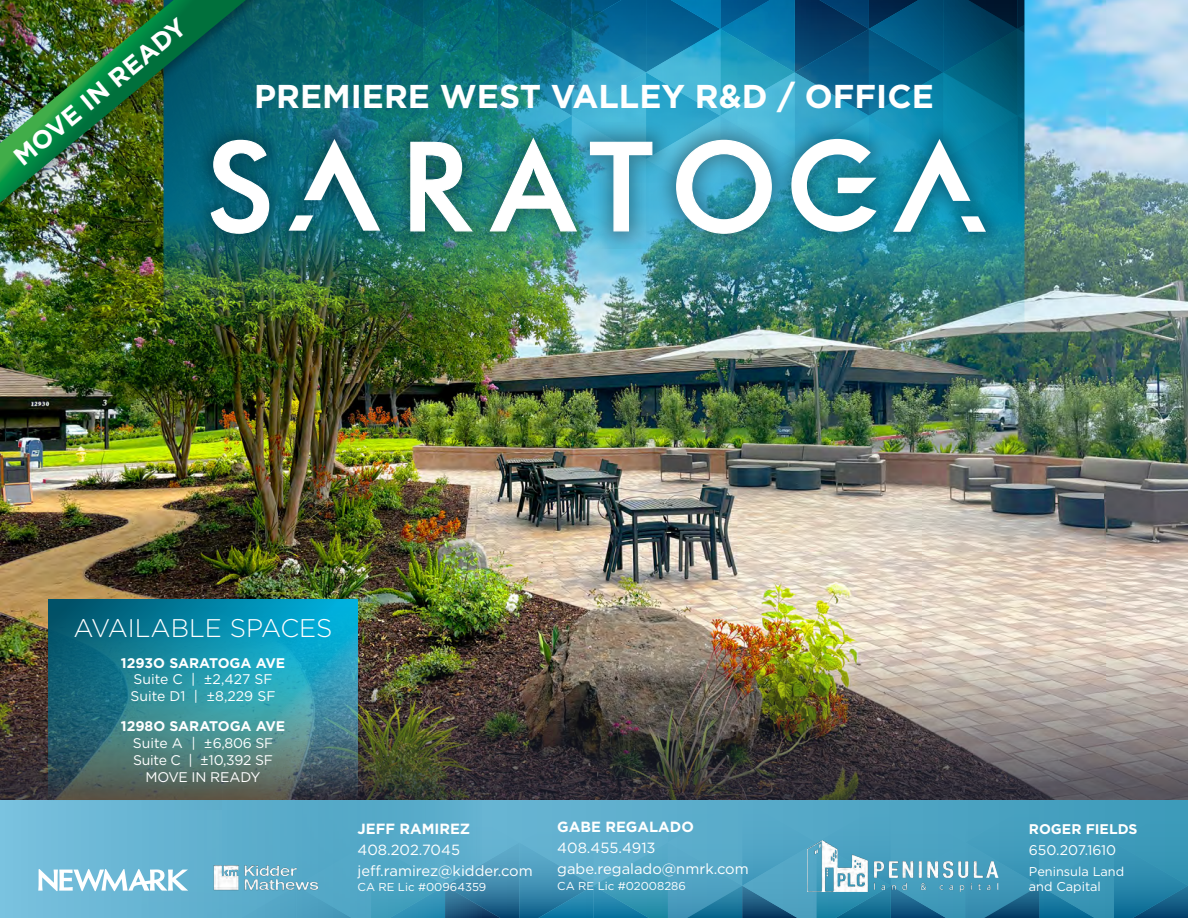
<style>
.page{position:relative;width:1188px;height:918px;background:#fff}
.page>*{position:absolute;margin:0;border:0;box-sizing:border-box;transform-origin:0 0}
.t1{font:700 33px "Gotham";color:#fff}
.t2{font:300 25.5px "Gotham";color:#fff}
.t3{font:700 25.5px "Gotham";color:#fff}
.t4{font:14.7px/21px "Gotham";color:#fff}
.t5{font:700 14.7px "Gotham";color:#fff}
.t6{font:14.1px "Gotham";color:#fff}
.t7{font:700 14.1px "Gotham";color:#fff}
.t8{font:13.95px/16.8px "Gotham";letter-spacing:-.015em;color:#fff}
.t9{font:700 13.95px "Gotham";color:#fff}
.t10{font:12.75px/15.3px "Gotham";color:#fff}
.t11{font:11.55px "Gotham";color:#fff}
</style>
<div class="page">
<img style="left:0;top:0;width:1188px;height:355px">
<img style="left:0;top:355px;width:1188px;height:383px">
<svg style="left:0;top:738px;width:1188px;height:180px;background:#4c859b"></svg>
<img style="left:807px;top:840px;width:192px;height:51px">
<img style="left:821px;top:315px;width:203px;height:40px">
<img style="left:164px;top:294px;width:657px;height:61px">
<img style="left:49px;top:600px;width:309px;height:201px">
<img style="left:289px;top:0;width:735px;height:315px">
<div style="left:0;top:0;width:303px;height:294px;background:#000;opacity:.3"></div>
<img style="left:0;top:0;width:246px;height:203px">
<img style="left:213px;top:863px;width:106px;height:28px">
<h2 class="t3" style="left:6px;top:146px;width:217px;rotate:-39deg">MOVE IN READY</h2>
<h1 class="t1" style="left:254px;top:74px;width:681px">PREMIERE WEST VALLEY R&amp;D / OFFICE</h1>
<h2 class="t2" style="left:74px;top:612px;width:261px">AVAILABLE SPACES</h2>
<p class="t9" style="left:121px;top:653px;width:166px">1293O SARATOGA AVE</p>
<p class="t8" style="left:131px;top:671px;width:147px">Suite C | ±2,427 SF<br>Suite D1 | ±8,229 SF</p>
<p class="t9" style="left:121px;top:717px;width:166px">1298O SARATOGA AVE</p>
<p class="t8" style="left:133px;top:735px;width:142px;text-align:center">Suite A | ±6,806 SF<br>Suite C | ±10,392 SF<br>MOVE IN READY</p>
<p class="t5" style="left:358px;top:819px;width:114px">JEFF RAMIREZ</p>
<p class="t4" style="left:358px;top:839px;width:177px">408.202.7045 jeff.ramirez@kidder.com</p>
<p class="t11" style="left:358px;top:879px;width:130px">CA RE Lic #00964359</p>
<p class="t5" style="left:557px;top:817px;width:138px">GABE REGALADO</p>
<p class="t4" style="left:557px;top:837px;width:193px">408.455.4913 gabe.regalado@nmrk.com</p>
<p class="t11" style="left:557px;top:878px;width:130px">CA RE Lic #02008286</p>
<p class="t7" style="left:1029px;top:820px;width:110px">ROGER FIELDS</p>
<p class="t6" style="left:1029px;top:841px;width:89px">650.207.1610</p>
<p class="t10" style="left:1029px;top:863px;width:97px">Peninsula Land and Capital</p>
</div>
